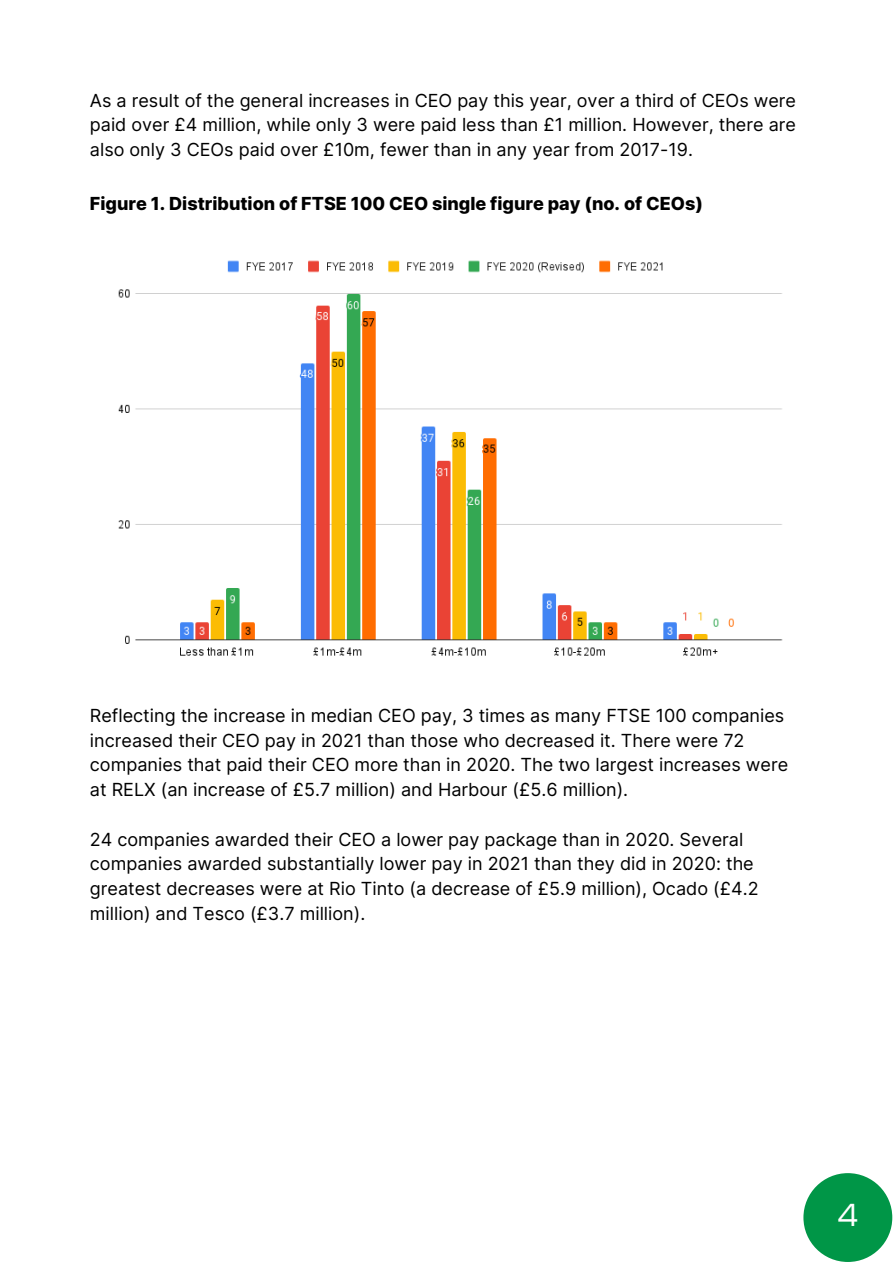
<style>
.page{position:relative;width:893px;height:1264px;background:#fff}
.page>*{position:absolute;margin:0;border:0;box-sizing:border-box;transform-origin:0 0}
.t1{font:33px "Maison Neue Mono";color:#fff}
.t2{font:18px/24.8px "Inter";color:#000}
.t3{font:800 18px "Inter";color:#000}
</style>
<div class="page">
<div style="left:803px;top:1173px;width:89px;height:88px;background:#009647;border-radius:50%"></div>
<img style="left:118px;top:260px;width:665px;height:396px">
<p class="t2" style="left:90px;top:88px;width:707px;text-align:justify">As a result of the general increases in CEO pay this year, over a third of CEOs were paid over £4 million, while only 3 were paid less than £1 million. However, there are also only 3 CEOs paid over £10m, fewer than in any year from 2017-19.</p>
<p class="t3" style="left:90px;top:192px;width:614px">Figure 1. Distribution of FTSE 100 CEO single figure pay (no. of CEOs)</p>
<p class="t2" style="left:90px;top:703px;width:699px">Reflecting the increase in median CEO pay, 3 times as many FTSE 100 companies increased their CEO pay in 2021 than those who decreased it. There were 72 companies that paid their CEO more than in 2020. The two largest increases were at RELX (an increase of £5.7 million) and Harbour (£5.6 million).</p>
<p class="t2" style="left:90px;top:826px;width:670px">24 companies awarded their CEO a lower pay package than in 2020. Several companies awarded substantially lower pay in 2021 than they did in 2020: the greatest decreases were at Rio Tinto (a decrease of £5.9 million), Ocado (£4.2 million) and Tesco (£3.7 million).</p>
<h1 class="t1" style="left:837px;top:1201px;width:23px">4</h1>
</div>
